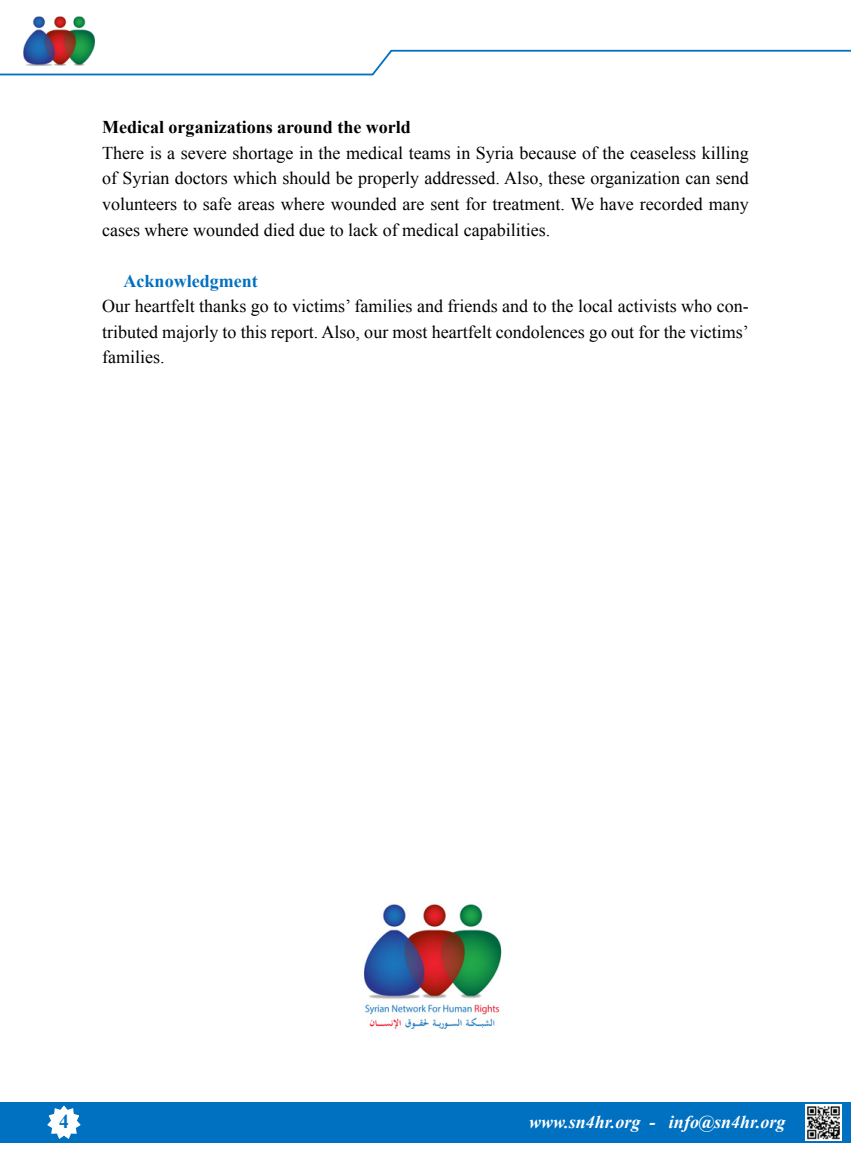
<style>
.page{position:relative;width:851px;height:1170px;background:#fff}
.page>*{position:absolute;margin:0;border:0;box-sizing:border-box;transform-origin:0 0}
.t1{font:700 19.5px "Times New Roman";color:#0070c0}
.t2{font:18px/25.5px "Times New Roman";color:#000;text-align:justify}
.t3{font:700 18px "Times New Roman";color:#000}
.t4{font:italic 700 18px "Times New Roman";color:#fff}
.t5{font:700 18px "Times New Roman";color:#0070c0}
</style>
<div class="page">
<img style="left:23px;top:16px;width:72px;height:33px">
<div style="left:0;top:1101px;width:850px;height:41px;background:#0070c0"></div>
<svg style="left:44px;top:1101px;width:40px;height:38px"></svg>
<svg style="left:0;top:49px;width:850px;height:27px"></svg>
<img style="left:805px;top:1104px;width:36px;height:36px">
<img style="left:363px;top:904px;width:139px;height:125px">
<p class="t3" style="left:102px;top:115px;width:310px">Medical organizations around the world</p>
<p class="t2" style="left:102px;top:140px;width:648px">There is a severe shortage in the medical teams in Syria because of the ceaseless killing of Syrian doctors which should be properly addressed. Also, these organization can send volunteers to safe areas where wounded are sent for treatment. We have recorded many cases where wounded died due to lack of medical capabilities.</p>
<p class="t5" style="left:124px;top:268px;width:135px">Acknowledgment</p>
<p class="t2" style="left:102px;top:318px;width:648px">tributed majorly to this report. Also, our most heartfelt condolences go out for the victims‘</p>
<p class="t2" style="left:102px;top:293px;width:648px">Our heartfelt thanks go to victims’ families and friends and to the local activists who con-</p>
<p class="t2" style="left:102px;top:344px;width:64px">families.</p>
<p class="t1" style="left:59px;top:1107px;width:11px">4</p>
<p class="t4" style="left:529px;top:1108px;width:113px">www.sn4hr.org</p>
<p class="t4" style="left:649px;top:1108px;width:7px">-</p>
<p class="t4" style="left:669px;top:1108px;width:118px">info@sn4hr.org</p>
</div>
